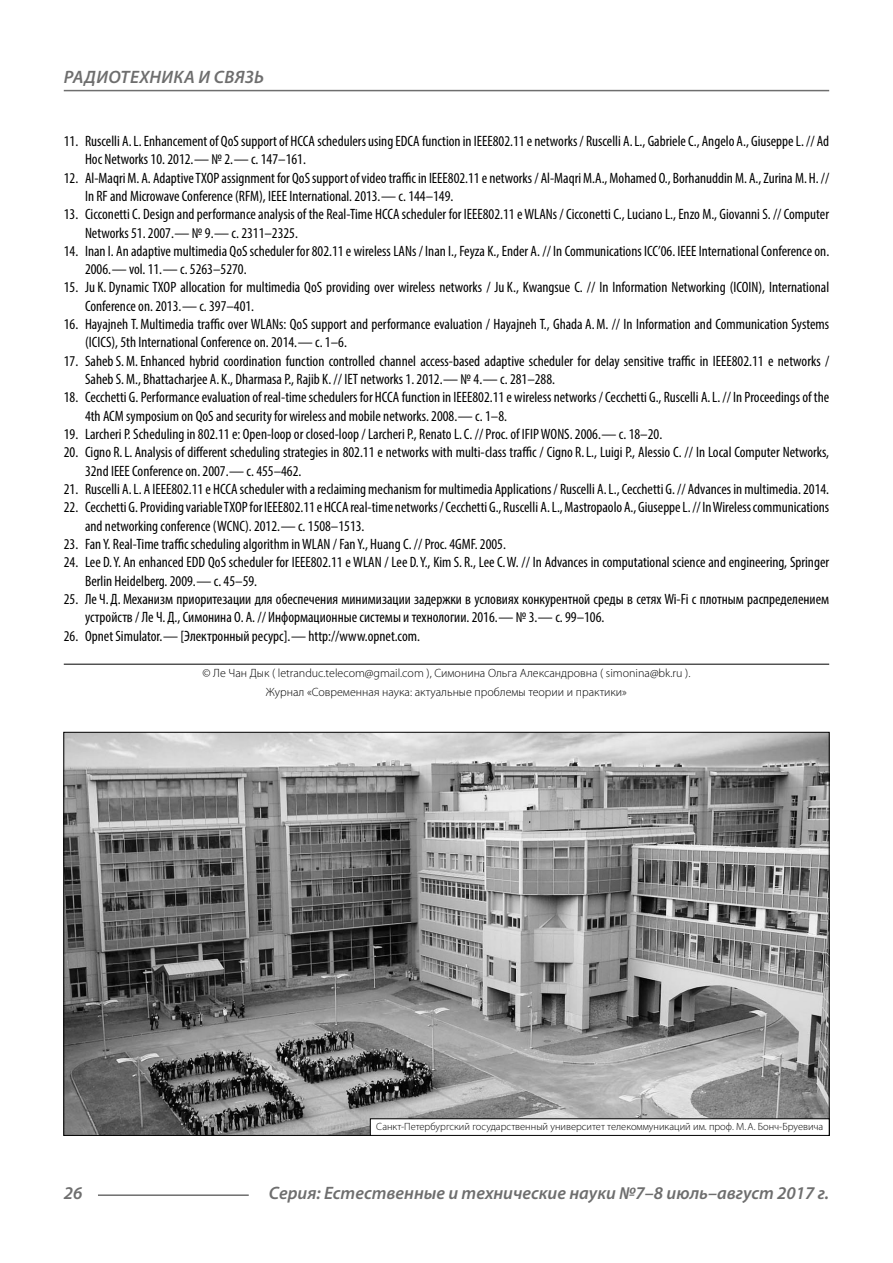
<style>
.page{position:relative;width:893px;height:1263px;background:#fff}
.page>*{position:absolute;margin:0;border:0;box-sizing:border-box;transform-origin:0 0}
.t1{font:italic 600 18px "Myriad Pro";color:#6e6e6e}
.t2{font:italic 600 18px "Myriad Pro";letter-spacing:.02em;color:#6e6e6e}
.t3{font:condensed 15px/18.3px "Myriad Pro";color:#000}
.Copy{font:300 12px/18.3px "Myriad Pro";color:#000;text-align:center}
.Author-doc{font:300 10.5px "Myriad Pro";color:#000}
</style>
<div class="page">
<hr style="left:98px;top:1194px;width:151px;height:2px;background:#6e6e6e">
<hr style="left:64px;top:90px;width:765px;height:1px;background:#6e6e6e">
<hr style="left:64px;top:664px;width:765px;height:1px;background:#000">
<img style="left:65px;top:734px;width:763px;height:400px">
<div style="left:370px;top:1119px;width:459px;height:16px;background:#fff"></div>
<div style="left:370px;top:1118px;width:460px;height:18px;border:1px solid #000"></div>
<p class="t2" style="left:64px;top:66px;width:202px">РАДИОТЕХНИКА И СВЯЗЬ</p>
<p class="t3" style="left:85px;top:132px;width:746px;text-indent:-21px">11. Ruscelli A.L. Enhancement of QoS support of HCCA schedulers using EDCA function in IEEE802.11 e networks / Ruscelli A.L., Gabriele C., Angelo A., Giuseppe L. // Ad<br>Hoc Networks 10. 2012.— № 2.— с. 147–161.</p>
<p class="t3" style="left:85px;top:168px;width:746px;text-indent:-21px">12. Al-Maqri M. A. Adaptive TXOP assignment for QoS support of video traffic in IEEE802.11 e networks / Al-Maqri M.A., Mohamed O., Borhanuddin M. A., Zurina M. H. //<br>In RF and Microwave Conference (RFM), IEEE International. 2013.— с. 144–149.</p>
<p class="t3" style="left:85px;top:205px;width:745px;text-indent:-21px">13. Cicconetti C. Design and performance analysis of the Real-Time HCCA scheduler for IEEE802.11 e WLANs / Cicconetti C., Luciano L., Enzo M., Giovanni S. // Computer<br>Networks 51. 2007.— № 9.— с. 2311–2325.</p>
<p class="t3" style="left:85px;top:242px;width:746px;text-indent:-21px">14. Inan I. An adaptive multimedia QoS scheduler for 802.11 e wireless LANs / Inan I., Feyza K., Ender A. // In Communications ICC’06. IEEE International Conference on.<br>2006.— vol. 11.— с. 5263–5270.</p>
<p class="t3" style="left:85px;top:278px;width:746px;text-indent:-21px">15. Ju K. Dynamic TXOP allocation for multimedia QoS providing over wireless networks / Ju K., Kwangsue C. // In Information Networking (ICOIN), International<br>Conference on. 2013.— с. 397–401.</p>
<p class="t3" style="left:85px;top:315px;width:746px;text-indent:-21px">16. Hayajneh T. Multimedia traffic over WLANs: QoS support and performance evaluation / Hayajneh T., Ghada A.M. // In Information and Communication Systems (ICICS), 5th International Conference on. 2014.— с. 1–6.</p>
<p class="t3" style="left:85px;top:351px;width:746px;text-indent:-21px">17. Saheb S.M. Enhanced hybrid coordination function controlled channel access-based adaptive scheduler for delay sensitive traffic in IEEE802.11 e networks /<br>Saheb S.M., Bhattacharjee A. K., Dharmasa P., Rajib K. // IET networks 1. 2012.— № 4.— с. 281–288.</p>
<p class="t3" style="left:85px;top:388px;width:746px;text-indent:-21px">18. Cecchetti G. Performance evaluation of real-time schedulers for HCCA function in IEEE802.11 e wireless networks / Cecchetti G., Ruscelli A.L. // In Proceedings of the<br>4th ACM symposium on QoS and security for wireless and mobile networks. 2008.— с. 1–8.</p>
<p class="t3" style="left:64px;top:425px;width:600px">19. Larcheri P. Scheduling in 802.11 e: Open-loop or closed-loop / Larcheri P., Renato L.C. // Proc. of IFIP WONS. 2006.— с. 18–20.</p>
<p class="t3" style="left:85px;top:443px;width:746px;text-indent:-21px">20. Cigno R.L. Analysis of different scheduling strategies in 802.11 e networks with multi-class traffic / Cigno R.L., Luigi P., Alessio C. // In Local Computer Networks,<br>32nd IEEE Conference on. 2007.— с. 455–462.</p>
<p class="t3" style="left:64px;top:480px;width:767px">21. Ruscelli A.L. A IEEE802.11 e HCCA scheduler with a reclaiming mechanism for multimedia Applications / Ruscelli A.L., Cecchetti G. // Advances in multimedia. 2014.</p>
<p class="t3" style="left:85px;top:498px;width:746px;text-indent:-21px">22. Cecchetti G. Providing variable TXOP for IEEE802.11 e HCCA real-time networks / Cecchetti G., Ruscelli A.L., Mastropaolo A., Giuseppe L. // In Wireless communications and networking conference (WCNC). 2012.— с. 1508–1513.</p>
<p class="t3" style="left:64px;top:535px;width:444px">23. Fan Y. Real-Time traffic scheduling algorithm in WLAN / Fan Y., Huang C. // Proc. 4GMF. 2005.</p>
<p class="t3" style="left:85px;top:553px;width:746px;text-indent:-21px">24. Lee D.Y. An enhanced EDD QoS scheduler for IEEE802.11 e WLAN / Lee D.Y., Kim S. R., Lee C.W. // In Advances in computational science and engineering, Springer<br>Berlin Heidelberg. 2009.— с. 45–59.</p>
<p class="t3" style="left:85px;top:590px;width:746px;text-indent:-21px">25. Ле Ч. Д. Механизм приоритезации для обеспечения минимизации задержки в условиях конкурентной среды в сетях Wi-Fi с плотным распределением устройств / Ле Ч. Д., Симонина О. А. // Информационные системы и технологии. 2016.— № 3.— с. 99–106.</p>
<p class="t3" style="left:64px;top:626px;width:358px">26. Opnet Simulator.— [Электронный ресурс].— http://www.opnet.com.</p>
<p class="Copy" style="left:203px;top:664px;width:489px">© Ле Чан Дык ( letranduc.telecom@gmail.com ), Симонина Ольга Александровна ( simonina@bk.ru ).<br>Журнал «Современная наука: актуальные проблемы теории и практики»</p>
<p class="Author-doc" style="left:376px;top:1120px;width:448px">Санкт-Петербургский государственный университет телекоммуникаций им. проф. М.А. Бонч-Бруевича</p>
<p class="t1" style="left:64px;top:1182px;width:20px">26</p>
<p class="t1" style="left:269px;top:1182px;width:562px">Серия: Естественные и технические науки №7–8 июль–август 2017 г.</p>
</div>
